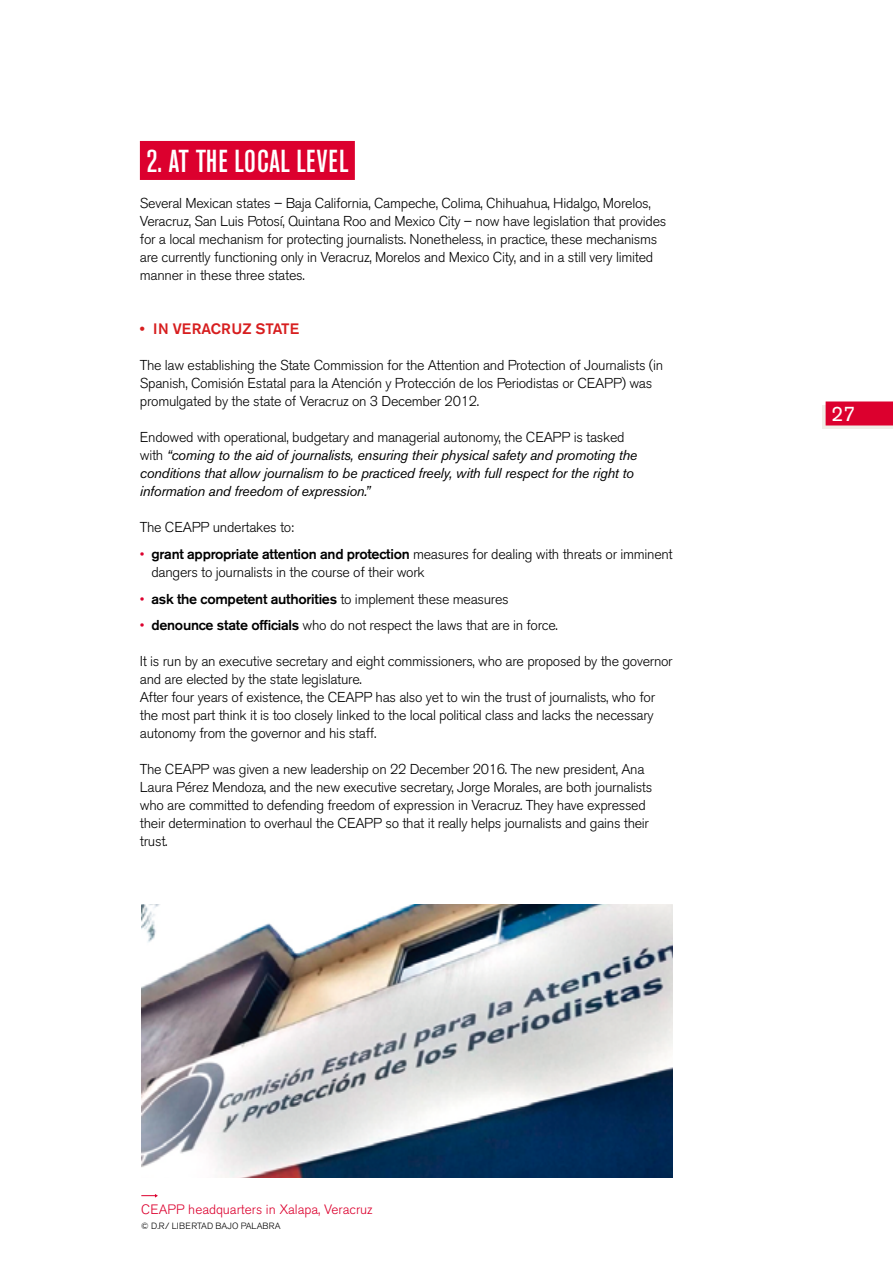
<style>
.page{position:relative;width:893px;height:1263px;background:#fff}
.page>*{position:absolute;margin:0;border:0;box-sizing:border-box;transform-origin:0 0}
.t1{font:500 condensed 31.5px "Akzidenz Grotesk BE";letter-spacing:.02em;color:#fff}
.t2{font:21px "Akzidenz Grotesk BE";color:#fff}
.t3{font:500 15px "Akzidenz Grotesk BE";color:#d71e1f}
.t4{font:300 14.25px/18px "Akzidenz Grotesk BE";letter-spacing:-.02em;color:#000}
.t5{font:italic 14.25px/18px "Akzidenz Grotesk BE";letter-spacing:-.02em;color:#000}
.t6{font:500 14.25px "Akzidenz Grotesk BE";letter-spacing:-.02em;color:#000}
.t7{font:300 13.5px "Akzidenz Grotesk BE";color:#dc002e}
.t8{font:300 9px "Akzidenz Grotesk BE";color:#000}
.s1{font-weight:300;font-style:normal}
.s2{color:#dc002e}
.s3{font-weight:500}
.s4{font-weight:300;color:#dc002e}
.s5{font-weight:300}
</style>
<div class="page">
<svg style="left:822px;top:405px;width:71px;height:24px"></svg>
<div style="left:826px;top:401px;width:67px;height:24px;background:#dc002e"></div>
<div style="left:140px;top:141px;width:215px;height:39px;background:#dc002e"></div>
<img style="left:141px;top:904px;width:532px;height:274px">
<svg style="left:141px;top:1194px;width:17px;height:3px"></svg>
<h1 class="t1" style="left:146px;top:144px;width:203px">2. AT THE LOCAL LEVEL</h1>
<p class="t4" style="left:140px;top:195px;width:528px">Several Mexican states – Baja California, Campeche, Colima, Chihuahua, Hidalgo, Morelos, Veracruz, San Luis Potosí, Quintana Roo and Mexico City – now have legislation that provides for a local mechanism for protecting journalists. Nonetheless, in practice, these mechanisms are currently functioning only in Veracruz, Morelos and Mexico City, and in a still very limited manner in these three states.</p>
<p class="t3" style="left:140px;top:320px;width:161px">• IN VERACRUZ STATE</p>
<p class="t4" style="left:140px;top:357px;width:525px">The law establishing the State Commission for the Attention and Protection of Journalists (in<br>Spanish, Comisión Estatal para la Atención y Protección de los Periodistas or CEAPP) was promulgated by the state of Veracruz on 3 December 2012.</p>
<p class="t5" style="left:140px;top:428px;width:499px"><span class="s1">Endowed with operational, budgetary and managerial autonomy, the CEAPP is tasked with</span> “coming to the aid of journalists, ensuring their physical safety and promoting the conditions that allow journalism to be practiced freely, with full respect for the right to information and freedom of expression.”</p>
<p class="t4" style="left:140px;top:519px;width:156px">The CEAPP undertakes to:</p>
<p class="t4" style="left:152px;top:545px;width:523px;text-indent:-12px"><span class="s2">•</span> <span class="s3">grant appropriate attention and protection</span> measures for dealing with threats or imminent dangers to journalists in the course of their work</p>
<p class="t6" style="left:140px;top:590px;width:370px"><span class="s4">•</span> ask the competent authorities <span class="s5">to implement these measures</span></p>
<p class="t4" style="left:140px;top:616px;width:420px"><span class="s2">•</span> <span class="s3">denounce state officials</span> who do not respect the laws that are in force.</p>
<p class="t4" style="left:140px;top:652px;width:534px">It is run by an executive secretary and eight commissioners, who are proposed by the governor and are elected by the state legislature.<br>After four years of existence, the CEAPP has also yet to win the trust of journalists, who for the most part think it is too closely linked to the local political class and lacks the necessary autonomy from the governor and his staff.</p>
<p class="t4" style="left:140px;top:760px;width:514px">The CEAPP was given a new leadership on 22 December 2016. The new president, Ana Laura Pérez Mendoza, and the new executive secretary, Jorge Morales, are both journalists who are committed to defending freedom of expression in Veracruz. They have expressed their determination to overhaul the CEAPP so that it really helps journalists and gains their trust.</p>
<p class="t7" style="left:141px;top:1202px;width:233px">CEAPP headquarters in Xalapa, Veracruz</p>
<p class="t8" style="left:141px;top:1221px;width:141px">© D.R/ LIBERTAD BAJO PALABRA</p>
<h2 class="t2" style="left:831px;top:401px;width:26px">27</h2>
</div>
